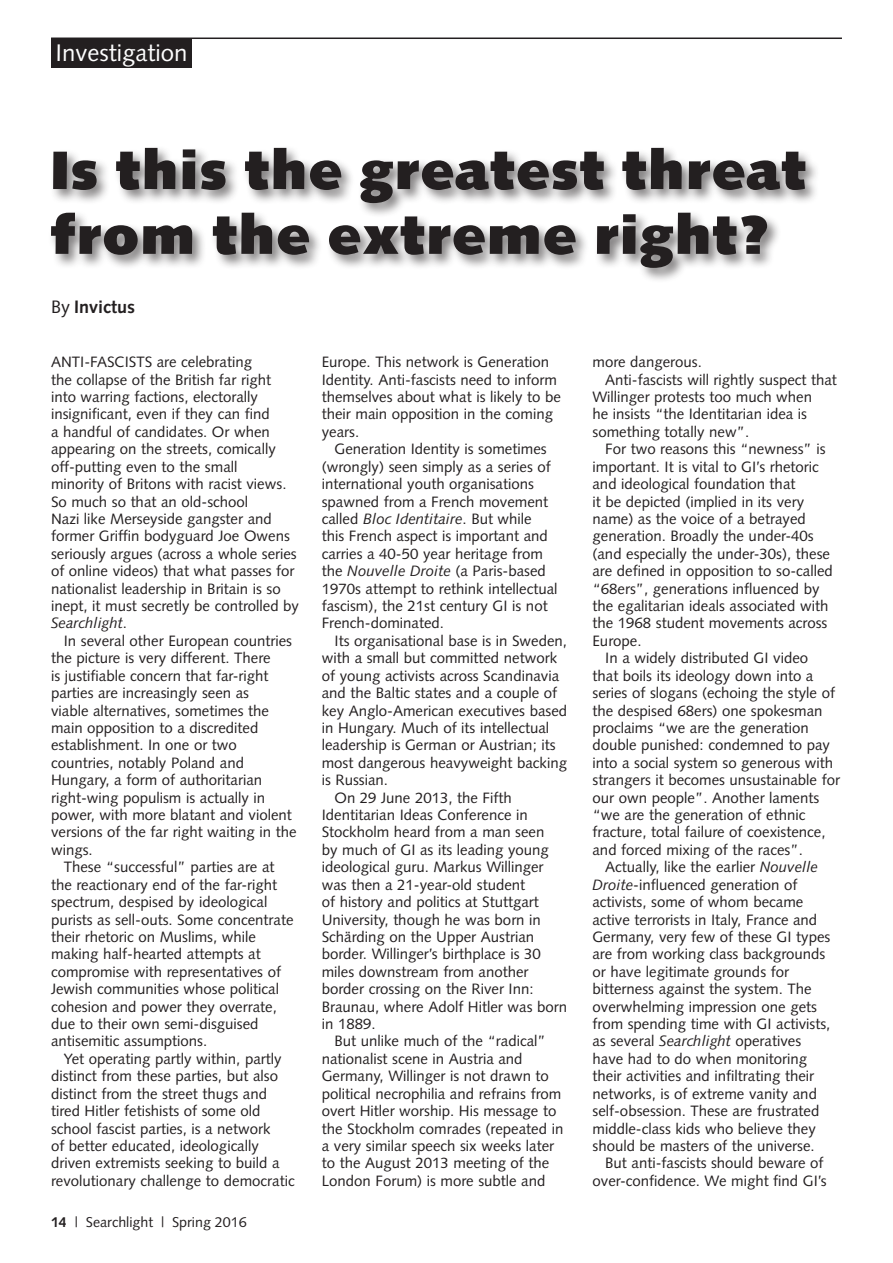
<style>
.page{position:relative;width:893px;height:1263px;background:#fff}
.page>*{position:absolute;margin:0;border:0;box-sizing:border-box;transform-origin:0 0}
.t1{font:900 54px/64.8px "Syntax";letter-spacing:.035em;color:#231f20}
.t2{font:24px "Syntax";color:#fff}
.t3{font:700 18px "Syntax";color:#231f20}
.t4{font:15px/17.4px "Syntax";color:#231f20}
.t5{font:14.25px "Syntax";color:#231f20}
.s1{font-weight:400}
.s2{font-style:italic}
.s3{font-weight:700}
</style>
<div class="page">
<hr style="left:51px;top:38px;width:791px;height:1px;background:#231f20">
<div style="left:51px;top:38px;width:141px;height:30px;background:#231f20"></div>
<div style="left:48px;top:145px;width:772px;height:138px;background:#231f20;opacity:.55"></div>
<p class="t2" style="left:56px;top:38px;width:134px">Investigation</p>
<p class="t1" style="left:51px;top:138px;width:756px">Is this the greatest threat from the extreme right?</p>
<p class="t3" style="left:51px;top:296px;width:85px"><span class="s1">By</span> Invictus</p>
<p class="t4" style="left:51px;top:353px;width:250px">ANTI-FASCISTS are celebrating<br>the collapse of the British far right into warring factions, electorally insignificant, even if they can find<br>a handful of candidates. Or when appearing on the streets, comically off-putting even to the small<br>minority of Britons with racist views.<br>So much so that an old-school<br>Nazi like Merseyside gangster and former Griffin bodyguard Joe Owens seriously argues (across a whole series of online videos) that what passes for nationalist leadership in Britain is so inept, it must secretly be controlled by <span class="s2">Searchlight</span>.</p>
<p class="t4" style="left:51px;top:632px;width:247px;text-indent:13px">In several other European countries the picture is very different. There<br>is justifiable concern that far-right parties are increasingly seen as<br>viable alternatives, sometimes the main opposition to a discredited establishment. In one or two countries, notably Poland and<br>Hungary, a form of authoritarian right-wing populism is actually in power, with more blatant and violent versions of the far right waiting in the wings.</p>
<p class="t4" style="left:51px;top:858px;width:244px;text-indent:13px">These “successful” parties are at the reactionary end of the far-right spectrum, despised by ideological purists as sell-outs. Some concentrate their rhetoric on Muslims, while making half-hearted attempts at compromise with representatives of Jewish communities whose political cohesion and power they overrate, due to their own semi-disguised antisemitic assumptions.</p>
<p class="t4" style="left:51px;top:1050px;width:245px;text-indent:13px">Yet operating partly within, partly distinct from these parties, but also distinct from the street thugs and tired Hitler fetishists of some old school fascist parties, is a network<br>of better educated, ideologically driven extremists seeking to build a revolutionary challenge to democratic</p>
<p class="t5" style="left:51px;top:1214px;width:197px"><span class="s3">14</span> | Searchlight | Spring 2016</p>
<p class="t4" style="left:322px;top:353px;width:241px">Europe. This network is Generation<br>Identity. Anti-fascists need to inform themselves about what is likely to be their main opposition in the coming years.</p>
<p class="t4" style="left:322px;top:440px;width:237px;text-indent:13px">Generation Identity is sometimes (wrongly) seen simply as a series of international youth organisations spawned from a French movement called <span class="s2">Bloc Identitaire</span>. But while this French aspect is important and carries a 40-50 year heritage from the <span class="s2">Nouvelle Droite</span> (a Paris-based 1970s attempt to rethink intellectual fascism), the 21st century GI is not French-dominated.</p>
<p class="t4" style="left:322px;top:632px;width:247px;text-indent:13px">Its organisational base is in Sweden, with a small but committed network of young activists across Scandinavia and the Baltic states and a couple of key Anglo-American executives based in Hungary. Much of its intellectual leadership is German or Austrian; its most dangerous heavyweight backing is Russian.</p>
<p class="t4" style="left:322px;top:789px;width:247px;text-indent:13px">On 29 June 2013, the Fifth<br>Identitarian Ideas Conference in<br>Stockholm heard from a man seen<br>by much of GI as its leading young ideological guru. Markus Willinger was then a 21-year-old student<br>of history and politics at Stuttgart<br>University, though he was born in<br>Schärding on the Upper Austrian border. Willinger’s birthplace is 30 miles downstream from another border crossing on the River Inn:<br>Braunau, where Adolf Hitler was born in 1889.</p>
<p class="t4" style="left:322px;top:1033px;width:243px;text-indent:13px">But unlike much of the “radical” nationalist scene in Austria and Germany, Willinger is not drawn to political necrophilia and refrains from overt Hitler worship. His message to the Stockholm comrades (repeated in a very similar speech six weeks later to the August 2013 meeting of the London Forum) is more subtle and</p>
<p class="t4" style="left:592px;top:353px;width:111px">more dangerous.</p>
<p class="t4" style="left:592px;top:371px;width:246px;text-indent:13px">Anti-fascists will rightly suspect that Willinger protests too much when<br>he insists “the Identitarian idea is something totally new”.</p>
<p class="t4" style="left:592px;top:440px;width:242px;text-indent:13px">For two reasons this “newness” is important. It is vital to GI’s rhetoric and ideological foundation that<br>it be depicted (implied in its very name) as the voice of a betrayed generation. Broadly the under-40s (and especially the under-30s), these are defined in opposition to so-called “68ers”, generations influenced by the egalitarian ideals associated with the 1968 student movements across Europe.</p>
<p class="t4" style="left:592px;top:649px;width:249px;text-indent:13px">In a widely distributed GI video<br>that boils its ideology down into a series of slogans (echoing the style of the despised 68ers) one spokesman proclaims “we are the generation double punished: condemned to pay into a social system so generous with strangers it becomes unsustainable for our own people”. Another laments “we are the generation of ethnic fracture, total failure of coexistence, and forced mixing of the races”.</p>
<p class="t4" style="left:592px;top:858px;width:239px;text-indent:13px">Actually, like the earlier <span class="s2">Nouvelle Droite</span>-influenced generation of activists, some of whom became active terrorists in Italy, France and Germany, very few of these GI types are from working class backgrounds or have legitimate grounds for bitterness against the system. The overwhelming impression one gets from spending time with GI activists, as several <span class="s2">Searchlight</span> operatives have had to do when monitoring their activities and infiltrating their networks, is of extreme vanity and self-obsession. These are frustrated middle-class kids who believe they should be masters of the universe.</p>
<p class="t4" style="left:592px;top:1154px;width:236px;text-align:right">But anti-fascists should beware of over-confidence. We might find GI’s</p>
</div>
